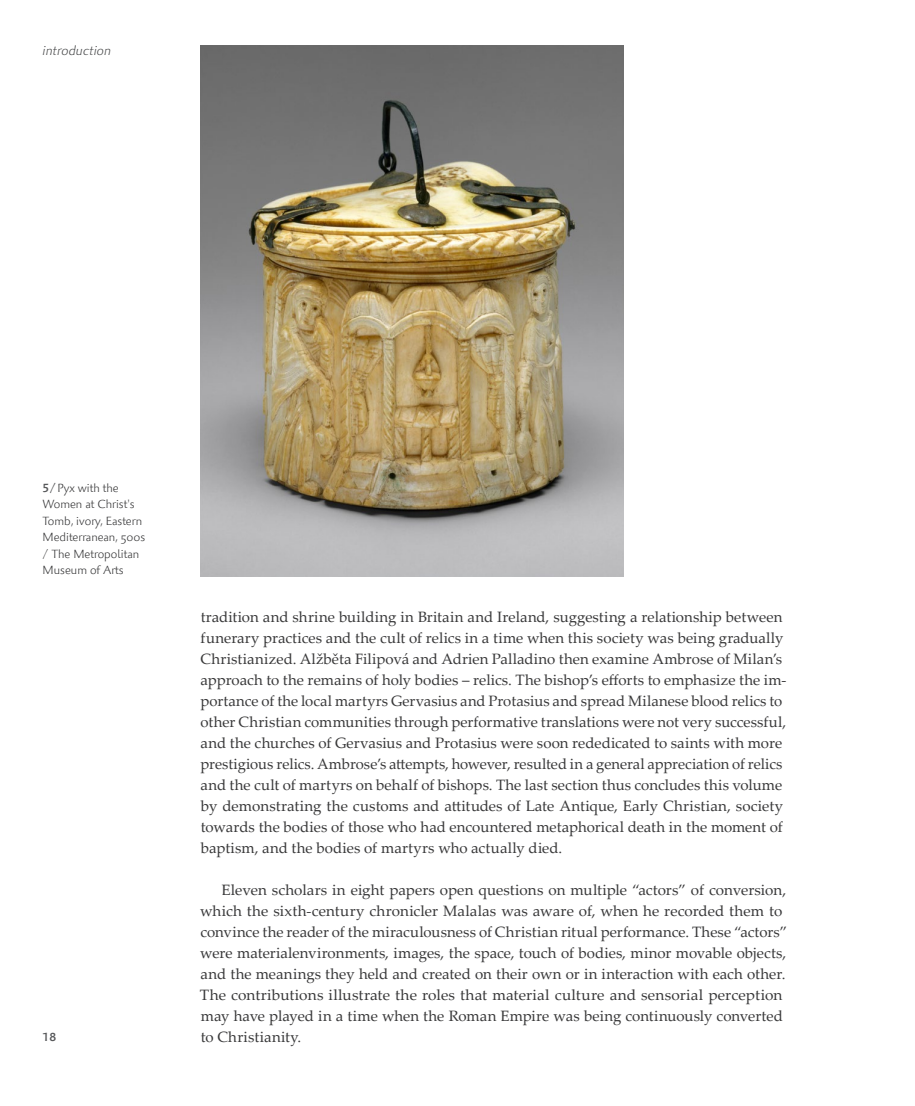
<style>
.page{position:relative;width:915px;height:1106px;background:#fff}
.page>*{position:absolute;margin:0;border:0;box-sizing:border-box;transform-origin:0 0}
.BODY_text{font:15px/21px "Palatino Linotype";letter-spacing:.005em;color:#383839}
.t1{font:italic 300 13.5px "Palatino Sans Com";letter-spacing:.005em;color:#494a4b}
.t2{font:300 12px/16.5px "Palatino Sans Com";color:#383839}
.t3{font:500 12px "Palatino Sans Com";color:#57585a}
.s1{font-weight:500;color:#57585a}
</style>
<div class="page">
<img style="left:200px;top:46px;width:423px;height:530px">
<p class="t1" style="left:43px;top:43px;width:70px">introduction</p>
<p class="t2" style="left:43px;top:479px;width:104px"><span class="s1">5/</span>Pyx with the<br>Women at Christ's<br>Tomb, ivory, Eastern<br>Mediterranean, 500s / The Metropolitan<br>Museum of Arts</p>
<p class="t3" style="left:43px;top:1029px;width:15px">18</p>
<p class="BODY_text" style="left:200px;top:606px;width:587px">tradition and shrine building in Britain and Ireland, suggesting a relationship between funerary practices and the cult of relics in a time when this society was being gradually Christianized. Alžběta Filipová and Adrien Palladino then examine Ambrose of Milan’s approach to the remains of holy bodies – relics. The bishop’s efforts to emphasize the im&shy;portance of the local martyrs Gervasius and Protasius and spread Milanese blood relics to other Christian communities through performative translations were not very successful, and the churches of Gervasius and Protasius were soon rededicated to saints with more prestigious relics. Ambrose’s attempts, however, resulted in a general appreciation of relics and the cult of martyrs on behalf of bishops. The last section thus concludes this volume by demonstrating the customs and attitudes of Late Antique, Early Christian, society towards the bodies of those who had encountered metaphorical death in the moment of baptism, and the bodies of martyrs who actually died.</p>
<p class="BODY_text" style="left:200px;top:879px;width:588px;text-indent:22px">Eleven scholars in eight papers open questions on multiple “actors” of conversion, which the sixth-century chronicler Malalas was aware of, when he recorded them to convince the reader of the miraculousness of Christian ritual performance. These “actors” were materialenvironments, images, the space, touch of bodies, minor movable objects, and the meanings they held and created on their own or in interaction with each other.<br>The contributions illustrate the roles that material culture and sensorial perception may have played in a time when the Roman Empire was being continuously converted to Christianity.</p>
</div>
